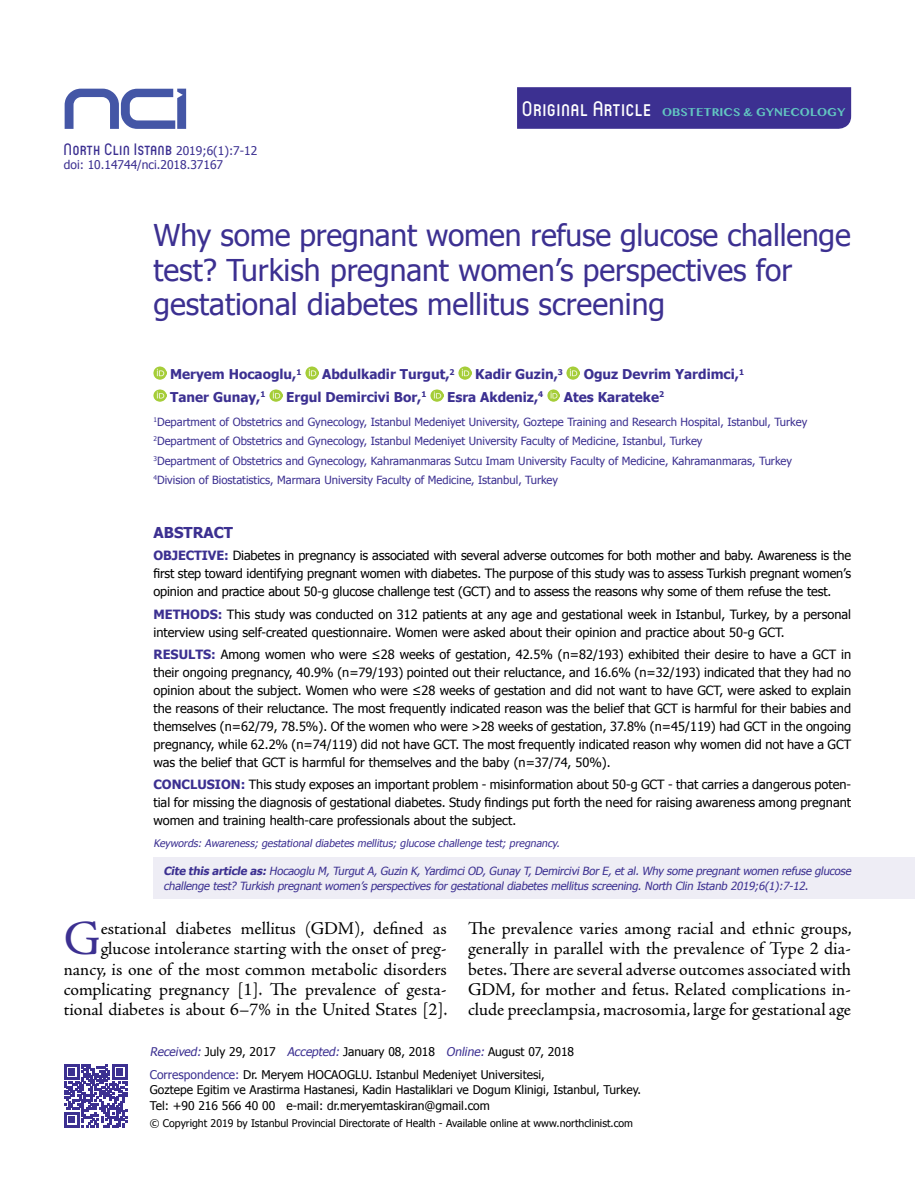
<style>
.page{position:relative;width:915px;height:1191px;background:#fff}
.page>*{position:absolute;margin:0;border:0;box-sizing:border-box;transform-origin:0 0}
.t1{font:48.9px "Adobe Jenson Pro";color:#3c3091}
.t2{font:30px/34.5px "Tahoma";color:#3c3091}
.t3{font:18px/20.2px "Adobe Jenson Pro";letter-spacing:-.005em;color:#000;text-align:right}
.t4{font:500 16.5px "Circula";letter-spacing:.055em;color:#3c3091}
.t5{font:700 15px "Tahoma";color:#3c3091}
.t6{font:700 13.5px "Tahoma";color:#3c3091}
.t7{font:12.75px/18px "Tahoma";color:#000;text-align:justify}
.t8{font:12px/23px "Tahoma";color:#000}
.t9{font:12px "Tahoma";color:#3c3091}
.t10{font:11.25px/19.5px "Tahoma";color:#3c3091}
.t11{font:italic 11.25px/15px "Tahoma";color:#3c3091}
.t12{font:700 11.25px "Tamil MN";color:#62c6c1}
.t13{font:10.5px "Tahoma";color:#000}
.t14{font:italic 10.5px "Tahoma";color:#3c3091}
.s1{font-family:"Tahoma";font-weight:400;font-size:12px}
.s2{font-family:"Circula";font-weight:500;font-size:21px;color:#fff}
.s3{font-weight:700;color:#3c3091}
.s4{font-weight:700}
.s5{font-style:normal;font-size:12px}
.s6{font-style:italic;color:#3c3091}
.s7{color:#3c3091}
</style>
<div class="page">
<svg style="left:153px;top:366px;width:13px;height:13px"></svg>
<svg style="left:305px;top:366px;width:13px;height:13px"></svg>
<svg style="left:458px;top:366px;width:13px;height:13px"></svg>
<svg style="left:566px;top:366px;width:13px;height:13px"></svg>
<svg style="left:153px;top:389px;width:13px;height:13px"></svg>
<svg style="left:269px;top:389px;width:13px;height:13px"></svg>
<svg style="left:430px;top:389px;width:13px;height:13px"></svg>
<svg style="left:547px;top:389px;width:12px;height:13px"></svg>
<svg style="left:65px;top:89px;width:121px;height:40px"></svg>
<div style="left:517px;top:87px;width:333px;height:42px;background:#3c3091"></div>
<svg style="left:64px;top:1064px;width:63px;height:63px"></svg>
<div style="left:153px;top:857px;width:761px;height:41px;background:#eeedf5"></div>
<p class="t4" style="left:64px;top:139px;width:195px">North Clin Istanb <span class="s1">2019;6(1):7-12</span></p>
<p class="t9" style="left:64px;top:157px;width:161px">doi: 10.14744/nci.2018.37167</p>
<p class="t12" style="left:522px;top:105px;width:324px"><span class="s2">Orıgınal Article</span> OBSTETRICS &amp; GYNECOLOGY</p>
<h2 class="t2" style="left:153px;top:217px;width:698px">Why some pregnant women refuse glucose challenge test? Turkish pregnant women’s perspectives for gestational diabetes mellitus screening</h2>
<p class="t6" style="left:170px;top:365px;width:133px">Meryem Hocaoglu,<sup>1</sup></p>
<p class="t6" style="left:322px;top:365px;width:134px">Abdulkadir Turgut,<sup>2</sup></p>
<p class="t6" style="left:475px;top:365px;width:89px">Kadir Guzin,<sup>3</sup></p>
<p class="t6" style="left:583px;top:365px;width:162px">Oguz Devrim Yardimci,<sup>1</sup></p>
<p class="t6" style="left:170px;top:387px;width:97px">Taner Gunay,<sup>1</sup></p>
<p class="t6" style="left:286px;top:387px;width:142px">Ergul Demircivi Bor,<sup>1</sup></p>
<p class="t6" style="left:447px;top:387px;width:98px">Esra Akdeniz,<sup>4</sup></p>
<p class="t6" style="left:563px;top:387px;width:101px">Ates Karateke<sup>2</sup></p>
<p class="t10" style="left:153px;top:411px;width:655px"><sup>1</sup>Department of Obstetrics and Gynecology, Istanbul Medeniyet University, Goztepe Training and Research Hospital, Istanbul, Turkey <sup>2</sup>Department of Obstetrics and Gynecology, Istanbul Medeniyet University Faculty of Medicine, Istanbul, Turkey<br><sup>3</sup>Department of Obstetrics and Gynecology, Kahramanmaras Sutcu Imam University Faculty of Medicine, Kahramanmaras, Turkey <sup>4</sup>Division of Biostatistics, Marmara University Faculty of Medicine, Istanbul, Turkey</p>
<p class="t5" style="left:153px;top:522px;width:81px">ABSTRACT</p>
<p class="t7" style="left:153px;top:546px;width:698px"><span class="s3">OBJECTIVE:</span> Diabetes in pregnancy is associated with several adverse outcomes for both mother and baby. Awareness is the first step toward identifying pregnant women with diabetes. The purpose of this study was to assess Turkish pregnant women’s opinion and practice about 50-g glucose challenge test (GCT) and to assess the reasons why some of them refuse the test.</p>
<p class="t7" style="left:153px;top:604px;width:699px"><span class="s3">METHODS:</span> This study was conducted on 312 patients at any age and gestational week in Istanbul, Turkey, by a personal interview using self-created questionnaire. Women were asked about their opinion and practice about 50-g GCT.</p>
<p class="t7" style="left:153px;top:644px;width:699px"><span class="s3">RESULTS:</span> Among women who were ≤28 weeks of gestation, 42.5% (n=82/193) exhibited their desire to have a GCT in their ongoing pregnancy, 40.9% (n=79/193) pointed out their reluctance, and 16.6% (n=32/193) indicated that they had no opinion about the subject. Women who were ≤28 weeks of gestation and did not want to have GCT, were asked to explain the reasons of their reluctance. The most frequently indicated reason was the belief that GCT is harmful for their babies and themselves (n=62/79, 78.5%). Of the women who were &gt;28 weeks of gestation, 37.8% (n=45/119) had GCT in the ongoing pregnancy, while 62.2% (n=74/119) did not have GCT. The most frequently indicated reason why women did not have a GCT was the belief that GCT is harmful for themselves and the baby (n=37/74, 50%).</p>
<p class="t7" style="left:153px;top:775px;width:699px"><span class="s3">CONCLUSION:</span> This study exposes an important problem - misinformation about 50-g GCT - that carries a dangerous poten&shy;tial for missing the diagnosis of gestational diabetes. Study findings put forth the need for raising awareness among pregnant women and training health-care professionals about the subject.</p>
<p class="t14" style="left:153px;top:836px;width:410px">Keywords: Awareness; gestational diabetes mellitus; glucose challenge test; pregnancy.</p>
<p class="t11" style="left:163px;top:863px;width:691px"><span class="s4">Cite this article as:</span>Hocaoglu M,TurgutA,Guzin K,YardimciOD,Gunay T,DemirciviBorE,etal.Why some pregnantwomen refuse glucose challenge test? Turkish pregnant women’s perspectives for gestational diabetes mellitus screening. North Clin Istanb 2019;6(1):7-12<span class="s5">.</span></p>
<p class="t3" style="left:64px;top:918px;width:385px">estational diabetes mellitus (GDM), defined as glucose intolerance starting with the onset of preg&shy;nancy, is one of the most common metabolic disorders complicating pregnancy [1]. The prevalence of gesta&shy;tional diabetes is about 6–7% in the United States [2].</p>
<p class="t3" style="left:468px;top:918px;width:385px;text-align:justify">The prevalence varies among racial and ethnic groups, generally in parallel with the prevalence of Type 2 dia&shy;betes. There are several adverse outcomes associated with GDM, for mother and fetus. Related complications in&shy;clude preeclampsia, macrosomia, large for gestational age</p>
<h1 class="t1" style="left:64px;top:911px;width:38px">G</h1>
<p class="t8" style="left:150px;top:1040px;width:425px"><span class="s6">Received:</span> July 29, 2017 <span class="s6">Accepted:</span>January 08, 2018 <span class="s6">Online:</span> August 07, 2018<br><span class="s7">Correspondence:</span> Dr. Meryem HOCAOGLU. Istanbul Medeniyet Universitesi,</p>
<p class="t8" style="left:150px;top:1080px;width:492px;line-height:16.5px">Goztepe Egitim ve Arastirma Hastanesi, Kadin Hastaliklari ve Dogum Klinigi, Istanbul, Turkey.<br>Tel: +90 216 566 40 00 e-mail: dr.meryemtaskiran@gmail.com</p>
<p class="t13" style="left:150px;top:1116px;width:484px">© Copyright 2019 by Istanbul Provincial Directorate of Health - Available online at www.northclinist.com</p>
</div>
